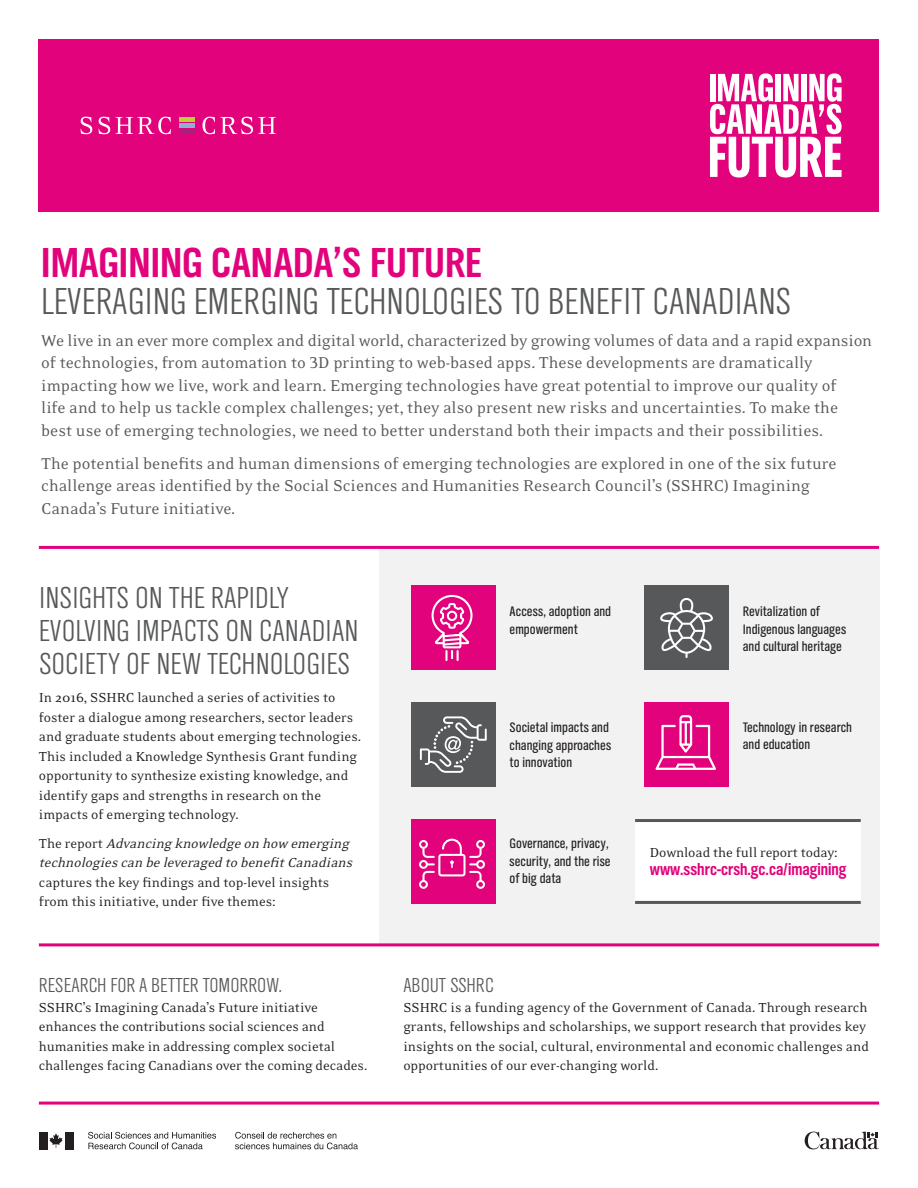
<style>
.page{position:relative;width:918px;height:1188px;background:#fff}
.page>*{position:absolute;margin:0;border:0;box-sizing:border-box;transform-origin:0 0}
.t1{font:700 43.5px "TV Nord Cond EF";color:#e2027b}
.t2{font:300 39px "TV Nord Cond EF";color:#57585a}
.t3{font:300 31.5px/33px "TV Nord Cond EF";color:#57585a}
.t4{font:300 21px "TV Nord Cond EF";color:#57585a}
.t5{font:18px/22.5px "Eidetic Neo";color:#57585a}
.t6{font:700 17.25px "TV Nord Cond EF";color:#e2027b}
.t7{font:15px/19.5px "Eidetic Neo";letter-spacing:-.005em;color:#231f20}
.t8{font:italic 15px/19.5px "Eidetic Neo";color:#231f20}
.t9{font:14.25px/17.2px "TV Nord Cond EF";color:#231f20}
.s1{font-family:"Eidetic Neo Omni"}
.s2{font-style:normal}
</style>
<div class="page">
<div style="left:379px;top:549px;width:500px;height:396px;background:#f2f2f2"></div>
<div style="left:39px;top:39px;width:840px;height:173px;background:#e2027b"></div>
<svg style="left:81px;top:117px;width:11px;height:17px"></svg>
<svg style="left:98px;top:117px;width:73px;height:17px"></svg>
<svg style="left:202px;top:117px;width:74px;height:17px"></svg>
<div style="left:179px;top:123px;width:16px;height:5px;background:#8fb0d5"></div>
<hr style="left:179px;top:117px;width:16px;height:4px;background:#b8d332">
<hr style="left:179px;top:130px;width:16px;height:4px;background:#a1237e">
<svg style="left:49px;top:1133px;width:14px;height:15px"></svg>
<div style="left:65px;top:1132px;width:8px;height:17px;background:#231f20"></div>
<div style="left:39px;top:1132px;width:8px;height:17px;background:#231f20"></div>
<svg style="left:88px;top:1132px;width:128px;height:17px"></svg>
<svg style="left:235px;top:1132px;width:123px;height:17px"></svg>
<svg style="left:805px;top:1131px;width:74px;height:19px"></svg>
<hr style="left:39px;top:1102px;width:840px;height:3px;background:#e2027b">
<hr style="left:39px;top:943px;width:840px;height:3px;background:#e2027b">
<hr style="left:39px;top:546px;width:840px;height:3px;background:#e2027b">
<svg style="left:710px;top:73px;width:132px;height:105px"></svg>
<div style="left:411px;top:586px;width:85px;height:84px;background:#e2027b"></div>
<svg style="left:432px;top:595px;width:41px;height:66px"></svg>
<div style="left:411px;top:702px;width:85px;height:85px;background:#57585a"></div>
<svg style="left:420px;top:716px;width:67px;height:57px"></svg>
<div style="left:644px;top:586px;width:85px;height:84px;background:#57585a"></div>
<svg style="left:660px;top:598px;width:53px;height:60px"></svg>
<div style="left:411px;top:819px;width:85px;height:85px;background:#e2027b"></div>
<svg style="left:419px;top:839px;width:66px;height:50px"></svg>
<div style="left:644px;top:702px;width:85px;height:85px;background:#e2027b"></div>
<svg style="left:656px;top:715px;width:60px;height:55px"></svg>
<div style="left:636px;top:820px;width:225px;height:82px;background:#fff"></div>
<hr style="left:635px;top:819px;width:226px;height:3px;background:#57585a">
<hr style="left:635px;top:901px;width:226px;height:3px;background:#57585a">
<h1 class="t1" style="left:41px;top:238px;width:442px">IMAGINING CANADA’S FUTURE</h1>
<h2 class="t2" style="left:41px;top:281px;width:752px">LEVERAGING EMERGING TECHNOLOGIES TO BENEFIT CANADIANS</h2>
<p class="t5" style="left:41px;top:330px;width:832px">We live in an ever more complex and digital world, characterized by growing volumes of data and a rapid expansion of technologies, from automation to <span class="s1">3</span>D printing to web-based apps. These developments are dramatically impacting how we live, work and learn. Emerging technologies have great potential to improve our quality of<br>life and to help us tackle complex challenges; yet, they also present new risks and uncertainties. To make the best use of emerging technologies, we need to better understand both their impacts and their possibilities.</p>
<p class="t5" style="left:41px;top:453px;width:797px">The potential benefits and human dimensions of emerging technologies are explored in one of the six future challenge areas identified by the Social Sciences and Humanities Research Council’s (SSHRC) Imagining<br>Canada’s Future initiative.</p>
<h3 class="t3" style="left:39px;top:581px;width:321px">INSIGHTS ON THE RAPIDLY<br>EVOLVING IMPACTS ON CANADIAN<br>SOCIETY OF NEW TECHNOLOGIES</h3>
<p class="t7" style="left:39px;top:688px;width:324px">In 2016, SSHRC launched a series of activities to foster a dialogue among researchers, sector leaders and graduate students about emerging technologies.<br>This included a Knowledge Synthesis Grant funding opportunity to synthesize existing knowledge, and identify gaps and strengths in research on the impacts of emerging technology.</p>
<p class="t8" style="left:39px;top:834px;width:319px"><span class="s2">T h e r e p o r t</span> Advancing knowledgeon how emerging technologiescan beleveraged to benefitCanadians</p>
<p class="t7" style="left:39px;top:873px;width:292px">captures the key findings and top-level insights from this initiative, under five themes:</p>
<h3 class="t4" style="left:39px;top:974px;width:245px">RESEARCH FOR A BETTER TOMORROW.</h3>
<p class="t7" style="left:39px;top:998px;width:330px">SSHRC’s Imagining Canada’s Future initiative enhances the contributions social sciences and humanities make in addressing complex societal challenges facing Canadians over the coming decades.</p>
<p class="t9" style="left:510px;top:603px;width:103px">Access, adoption and empowerment</p>
<p class="t9" style="left:510px;top:719px;width:103px">Societal impacts and changing approaches to innovation</p>
<p class="t9" style="left:510px;top:835px;width:103px">Governance, privacy, security, and the rise of big data</p>
<p class="t9" style="left:743px;top:603px;width:105px">Revitalization of<br>Indigenous languages and cultural heritage</p>
<p class="t9" style="left:743px;top:718px;width:111px">Technology in research and education</p>
<p class="t7" style="left:650px;top:843px;width:190px">Download the full report today:</p>
<p class="t6" style="left:650px;top:860px;width:198px">www.sshrc-crsh.gc.ca/imagining</p>
<h3 class="t4" style="left:403px;top:974px;width:57px">ABOUT SSHRC</h3>
<p class="t7" style="left:403px;top:998px;width:467px">SSHRC is a funding agency of the Government of Canada. Through research grants, fellowships and scholarships, we support research that provides key insights on the social, cultural, environmental and economic challenges and opportunities of our ever-changing world.</p>
</div>
